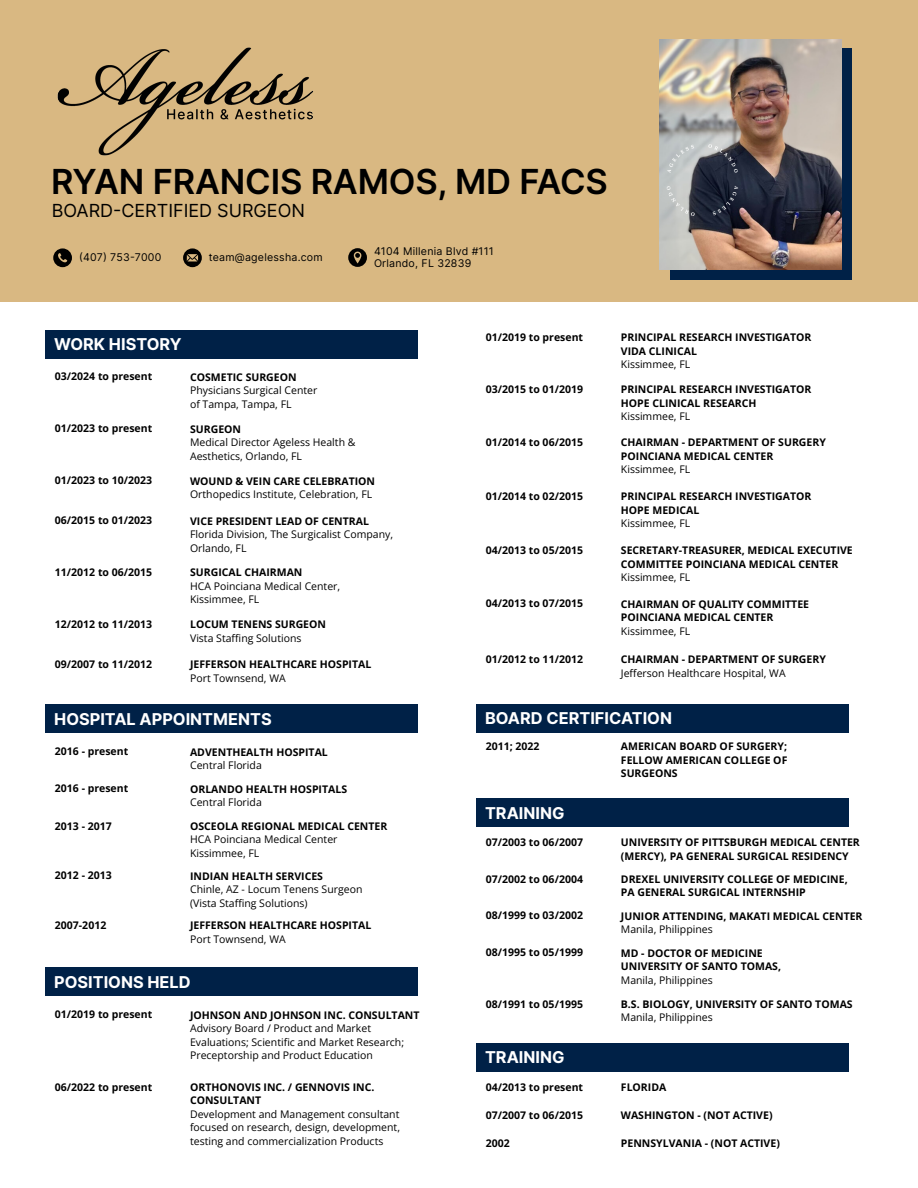
<style>
.page{position:relative;width:918px;height:1188px;background:#fff}
.page>*{position:absolute;margin:0;border:0;box-sizing:border-box;transform-origin:0 0}
.t1{font:600 34.5px "Inter";letter-spacing:-.005em;color:#000}
.t2{font:18px "Inter";color:#000}
.t3{font:700 16.35px "Inter";color:#fff}
.t4{font:10.65px/12.8px "Inter";letter-spacing:.02em;color:#000}
.t5{font:700 10.5px/13.5px "Open Sans";color:#000}
.t6{font:10.5px/13.5px "Open Sans";color:#000}
</style>
<div class="page">
<div style="left:0;top:0;width:918px;height:302px;background:#d9b882"></div>
<div style="left:46px;top:330px;width:372px;height:28px;background:#002147"></div>
<div style="left:53px;top:248px;width:19px;height:19px;background:#000;border-radius:9px"></div>
<svg style="left:58px;top:253px;width:9px;height:9px"></svg>
<svg style="left:183px;top:248px;width:19px;height:19px"></svg>
<svg style="left:187px;top:254px;width:11px;height:7px"></svg>
<svg style="left:348px;top:248px;width:19px;height:19px"></svg>
<svg style="left:354px;top:252px;width:7px;height:11px"></svg>
<div style="left:46px;top:704px;width:372px;height:29px;background:#002147"></div>
<div style="left:46px;top:968px;width:372px;height:28px;background:#002147"></div>
<div style="left:476px;top:704px;width:373px;height:29px;background:#002147"></div>
<div style="left:476px;top:1044px;width:373px;height:28px;background:#002147"></div>
<div style="left:476px;top:798px;width:373px;height:28px;background:#002147"></div>
<div style="left:671px;top:48px;width:181px;height:232px;background:#002147"></div>
<img style="left:57px;top:47px;width:257px;height:109px">
<img style="left:660px;top:39px;width:182px;height:230px">
<h1 class="t1" style="left:51px;top:156px;width:558px">RYAN FRANCIS RAMOS, MD FACS</h1>
<h2 class="t2" style="left:52px;top:197px;width:255px">BOARD-CERTIFIED SURGEON</h2>
<p class="t4" style="left:79px;top:250px;width:84px">(407) 753-7000</p>
<p class="t4" style="left:209px;top:250px;width:115px">team@agelessha.com</p>
<p class="t4" style="left:374px;top:244px;width:121px">4104 Millenia Blvd #111<br>Orlando, FL 32839</p>
<h3 class="t3" style="left:54px;top:332px;width:129px">WORK HISTORY</h3>
<p class="t5" style="left:55px;top:370px;width:99px">03/2024 to present</p>
<p class="t5" style="left:190px;top:370px;width:108px">COSMETIC SURGEON</p>
<p class="t6" style="left:190px;top:384px;width:129px">Physicians Surgical Center of Tampa, Tampa, FL</p>
<p class="t5" style="left:55px;top:422px;width:99px">01/2023 to present</p>
<p class="t5" style="left:190px;top:422px;width:53px">SURGEON</p>
<p class="t6" style="left:190px;top:435px;width:167px">Medical Director Ageless Health &amp;<br>Aesthetics, Orlando, FL</p>
<p class="t5" style="left:55px;top:474px;width:99px">01/2023 to 10/2023</p>
<p class="t5" style="left:190px;top:474px;width:187px">WOUND &amp; VEIN CARE CELEBRATION</p>
<p class="t6" style="left:190px;top:487px;width:184px">Orthopedics Institute, Celebration, FL</p>
<p class="t5" style="left:55px;top:513px;width:99px">06/2015 to 01/2023</p>
<p class="t5" style="left:190px;top:514px;width:180px">VICE PRESIDENT LEAD OF CENTRAL</p>
<p class="t6" style="left:190px;top:527px;width:205px">Florida Division, The Surgicalist Company,<br>Orlando, FL</p>
<p class="t5" style="left:55px;top:565px;width:99px">11/2012 to 06/2015</p>
<p class="t5" style="left:190px;top:566px;width:114px">SURGICAL CHAIRMAN</p>
<p class="t6" style="left:190px;top:579px;width:152px">HCA Poinciana Medical Center,<br>Kissimmee, FL</p>
<p class="t5" style="left:55px;top:617px;width:99px">12/2012 to 11/2013</p>
<p class="t5" style="left:190px;top:618px;width:138px">LOCUM TENENS SURGEON</p>
<p class="t6" style="left:190px;top:631px;width:113px">Vista Staffing Solutions</p>
<p class="t5" style="left:55px;top:657px;width:99px">09/2007 to 11/2012</p>
<p class="t5" style="left:190px;top:657px;width:183px">JEFFERSON HEALTHCARE HOSPITAL</p>
<p class="t6" style="left:190px;top:671px;width:97px">Port Townsend, WA</p>
<h3 class="t3" style="left:54px;top:707px;width:219px">HOSPITAL APPOINTMENTS</h3>
<p class="t5" style="left:55px;top:744px;width:75px">2016 - present</p>
<p class="t5" style="left:190px;top:745px;width:139px">ADVENTHEALTH HOSPITAL</p>
<p class="t6" style="left:190px;top:758px;width:73px">Central Florida</p>
<p class="t5" style="left:55px;top:782px;width:75px">2016 - present</p>
<p class="t5" style="left:190px;top:782px;width:159px">ORLANDO HEALTH HOSPITALS</p>
<p class="t6" style="left:190px;top:795px;width:73px">Central Florida</p>
<p class="t5" style="left:55px;top:819px;width:58px">2013 - 2017</p>
<p class="t5" style="left:190px;top:819px;width:199px">OSCEOLA REGIONAL MEDICAL CENTER</p>
<p class="t6" style="left:190px;top:833px;width:149px">HCA Poinciana Medical Center<br>Kissimmee, FL</p>
<p class="t5" style="left:55px;top:868px;width:58px">2012 - 2013</p>
<p class="t5" style="left:190px;top:869px;width:134px">INDIAN HEALTH SERVICES</p>
<p class="t6" style="left:190px;top:882px;width:174px">Chinle, AZ - Locum Tenens Surgeon (Vista Staffing Solutions)</p>
<p class="t5" style="left:55px;top:918px;width:53px">2007-2012</p>
<p class="t5" style="left:190px;top:919px;width:183px">JEFFERSON HEALTHCARE HOSPITAL</p>
<p class="t6" style="left:190px;top:932px;width:97px">Port Townsend, WA</p>
<h3 class="t3" style="left:54px;top:970px;width:138px">POSITIONS HELD</h3>
<p class="t5" style="left:55px;top:1007px;width:99px">01/2019 to present</p>
<p class="t5" style="left:190px;top:1008px;width:231px">JOHNSON AND JOHNSON INC. CONSULTANT</p>
<p class="t6" style="left:190px;top:1021px;width:216px">Advisory Board / Product and Market<br>Evaluations; Scientific and Market Research;<br>Preceptorship and Product Education</p>
<p class="t5" style="left:55px;top:1080px;width:99px">06/2022 to present</p>
<p class="t5" style="left:190px;top:1080px;width:186px">ORTHONOVIS INC. / GENNOVIS INC.<br>CONSULTANT</p>
<p class="t6" style="left:190px;top:1107px;width:211px;text-align:justify">Development and Management consultant focused on research, design, development, testing and commercialization Products</p>
<p class="t5" style="left:486px;top:330px;width:99px">01/2019 to present</p>
<p class="t5" style="left:621px;top:330px;width:192px">PRINCIPAL RESEARCH INVESTIGATOR<br>VIDA CLINICAL</p>
<p class="t6" style="left:621px;top:357px;width:71px">Kissimmee, FL</p>
<p class="t5" style="left:486px;top:382px;width:99px">03/2015 to 01/2019</p>
<p class="t5" style="left:621px;top:382px;width:192px">PRINCIPAL RESEARCH INVESTIGATOR<br>HOPE CLINICAL RESEARCH</p>
<p class="t6" style="left:621px;top:409px;width:71px">Kissimmee, FL</p>
<p class="t5" style="left:486px;top:435px;width:99px">01/2014 to 06/2015</p>
<p class="t5" style="left:621px;top:436px;width:206px">CHAIRMAN - DEPARTMENT OF SURGERY<br>POINCIANA MEDICAL CENTER</p>
<p class="t6" style="left:621px;top:463px;width:71px">Kissimmee, FL</p>
<p class="t5" style="left:486px;top:489px;width:99px">01/2014 to 02/2015</p>
<p class="t5" style="left:621px;top:489px;width:192px">PRINCIPAL RESEARCH INVESTIGATOR<br>HOPE MEDICAL</p>
<p class="t6" style="left:621px;top:516px;width:71px">Kissimmee, FL</p>
<p class="t5" style="left:486px;top:543px;width:99px">04/2013 to 05/2015</p>
<p class="t5" style="left:621px;top:543px;width:233px">SECRETARY-TREASURER, MEDICAL EXECUTIVE<br>COMMITTEE POINCIANA MEDICAL CENTER</p>
<p class="t6" style="left:621px;top:570px;width:71px">Kissimmee, FL</p>
<p class="t5" style="left:486px;top:596px;width:99px">04/2013 to 07/2015</p>
<p class="t5" style="left:621px;top:597px;width:190px">CHAIRMAN OF QUALITY COMMITTEE<br>POINCIANA MEDICAL CENTER</p>
<p class="t6" style="left:621px;top:624px;width:71px">Kissimmee, FL</p>
<p class="t5" style="left:486px;top:652px;width:99px">01/2012 to 11/2012</p>
<p class="t5" style="left:621px;top:653px;width:206px">CHAIRMAN - DEPARTMENT OF SURGERY</p>
<p class="t6" style="left:621px;top:666px;width:166px">Jefferson Healthcare Hospital, WA</p>
<h3 class="t3" style="left:485px;top:706px;width:188px">BOARD CERTIFICATION</h3>
<p class="t5" style="left:486px;top:739px;width:55px">2011; 2022</p>
<p class="t5" style="left:621px;top:739px;width:168px;text-align:justify">AMERICAN BOARD OF SURGERY; FELLOW AMERICAN COLLEGE OF SURGEONS</p>
<h3 class="t3" style="left:485px;top:801px;width:81px">TRAINING</h3>
<p class="t5" style="left:486px;top:835px;width:99px">07/2003 to 06/2007</p>
<p class="t5" style="left:621px;top:835px;width:240px">UNIVERSITY OF PITTSBURGH MEDICAL CENTER (MERCY), PA GENERAL SURGICAL RESIDENCY</p>
<p class="t5" style="left:486px;top:872px;width:99px">07/2002 to 06/2004</p>
<p class="t5" style="left:621px;top:872px;width:228px">DREXEL UNIVERSITY COLLEGE OF MEDICINE,<br>PA GENERAL SURGICAL INTERNSHIP</p>
<p class="t5" style="left:486px;top:909px;width:99px">08/1999 to 03/2002</p>
<p class="t5" style="left:621px;top:909px;width:243px">JUNIOR ATTENDING, MAKATI MEDICAL CENTER</p>
<p class="t6" style="left:621px;top:922px;width:93px">Manila, Philippines</p>
<p class="t5" style="left:486px;top:945px;width:99px">08/1995 to 05/1999</p>
<p class="t5" style="left:621px;top:946px;width:162px">MD - DOCTOR OF MEDICINE<br>UNIVERSITY OF SANTO TOMAS,</p>
<p class="t6" style="left:621px;top:973px;width:93px">Manila, Philippines</p>
<p class="t5" style="left:486px;top:997px;width:99px">08/1991 to 05/1995</p>
<p class="t5" style="left:621px;top:997px;width:233px">B.S. BIOLOGY, UNIVERSITY OF SANTO TOMAS</p>
<p class="t6" style="left:621px;top:1011px;width:93px">Manila, Philippines</p>
<h3 class="t3" style="left:485px;top:1046px;width:81px">TRAINING</h3>
<p class="t5" style="left:486px;top:1080px;width:99px">04/2013 to present</p>
<p class="t5" style="left:621px;top:1080px;width:47px">FLORIDA</p>
<p class="t5" style="left:486px;top:1108px;width:99px">07/2007 to 06/2015</p>
<p class="t5" style="left:621px;top:1108px;width:153px">WASHINGTON - (NOT ACTIVE)</p>
<p class="t5" style="left:486px;top:1136px;width:26px">2002</p>
<p class="t5" style="left:621px;top:1136px;width:161px">PENNSYLVANIA - (NOT ACTIVE)</p>
</div>
